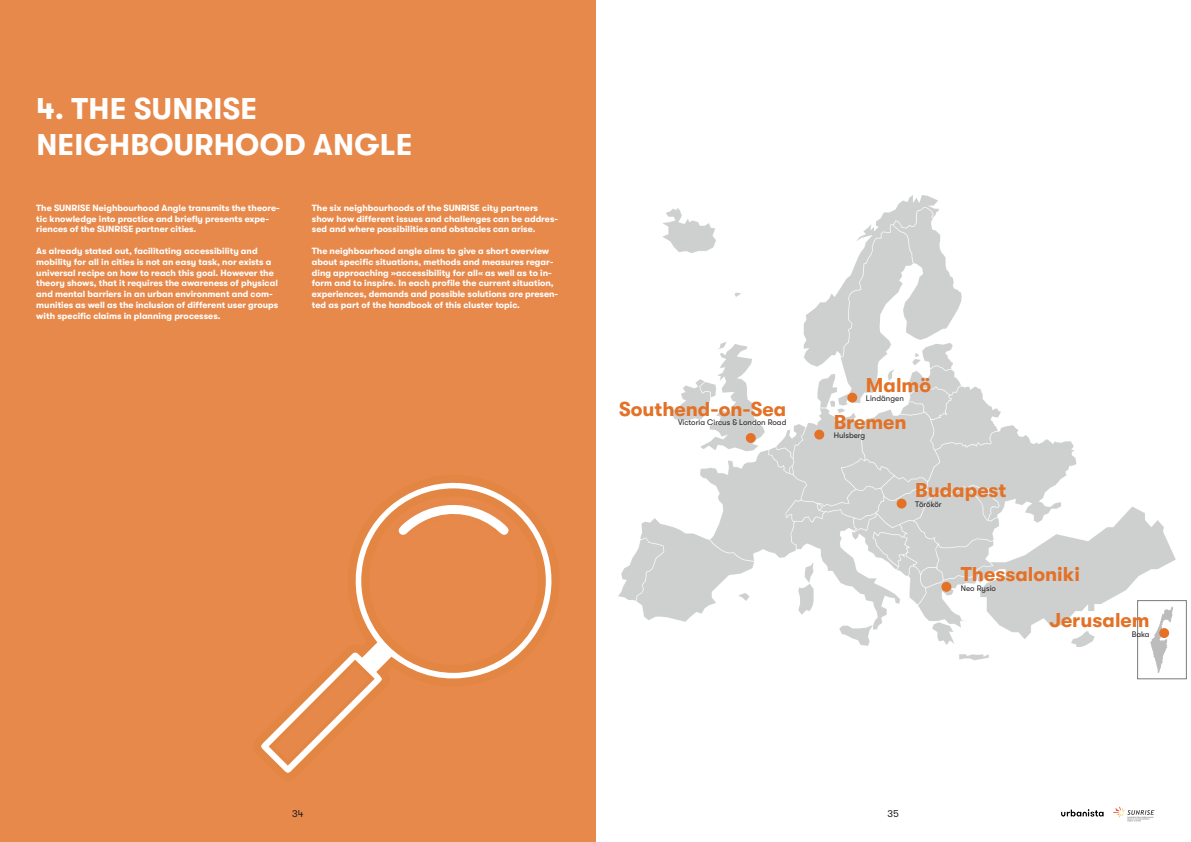
<style>
.page{position:relative;width:1191px;height:842px;background:#fff}
.page>*{position:absolute;margin:0;border:0;box-sizing:border-box;transform-origin:0 0}
.t1{font:700 30px/36px "GT Walsheim";letter-spacing:.01em;color:#fff}
.t2{font:700 20px "GT Walsheim";color:#e37126}
.t3{font:10px "GT Walsheim";color:#231f20}
.t4{font:700 9px/10.8px "GT Walsheim";color:#fff}
.t5{font:8px "GT Walsheim";color:#231f20}
</style>
<div class="page">
<div style="left:0;top:0;width:595px;height:842px;background:#e7894b"></div>
<svg style="left:1113px;top:807px;width:41px;height:14px"></svg>
<img style="left:1061px;top:809px;width:43px;height:8px">
<img style="left:618px;top:195px;width:569px;height:483px">
<div style="left:814px;top:430px;width:10px;height:10px;background:#e37126;border-radius:50%"></div>
<div style="left:941px;top:582px;width:10px;height:10px;background:#e37126;border-radius:50%"></div>
<div style="left:746px;top:433px;width:9px;height:10px;background:#e37126;border-radius:50%"></div>
<div style="left:847px;top:393px;width:10px;height:10px;background:#e37126;border-radius:50%"></div>
<div style="left:896px;top:499px;width:10px;height:9px;background:#e37126;border-radius:50%"></div>
<svg style="left:1150px;top:606px;width:23px;height:67px"></svg>
<div style="left:1159px;top:628px;width:10px;height:10px;background:#e37126;border-radius:50%"></div>
<svg style="left:261px;top:482px;width:291px;height:291px"></svg>
<svg style="left:274px;top:665px;width:95px;height:95px"></svg>
<svg style="left:390px;top:489px;width:128px;height:55px"></svg>
<h1 class="t1" style="left:36px;top:91px;width:378px">4. THE SUNRISE<br>NEIGHBOURHOOD ANGLE</h1>
<p class="t4" style="left:36px;top:202px;width:245px">The SUNRISE Neighbourhood Angle transmits the theore&shy;tic knowledge into practice and briefly presents expe&shy;riences of the SUNRISE partner cities.</p>
<p class="t4" style="left:36px;top:245px;width:243px">As already stated out, facilitating accessibility and mobility for all in cities is not an easy task, nor exists a universal recipe on how to reach this goal. However the theory shows, that it requires the awareness of physical and mental barriers in an urban environment and com&shy;munities as well as the inclusion of different user groups with specific claims in planning processes.</p>
<p class="t4" style="left:312px;top:202px;width:248px">The six neighbourhoods of the SUNRISE city partners show how different issues and challenges can be addres&shy;sed and where possibilities and obstacles can arise.</p>
<p class="t4" style="left:312px;top:245px;width:248px">The neighbourhood angle aims to give a short overview about specific situations, methods and measures regar&shy;ding approaching »accessibility for all« as well as to in&shy;form and to inspire. In each profile the current situation, experiences, demands and possible solutions are presen&shy;ted as part of the handbook of this cluster topic.</p>
<h2 class="t2" style="left:619px;top:397px;width:169px">Southend-on-Sea</h2>
<p class="t5" style="left:678px;top:418px;width:110px">Victoria Circus &amp; London Road</p>
<h2 class="t2" style="left:866px;top:374px;width:67px">Malmö</h2>
<p class="t5" style="left:866px;top:394px;width:39px">Lindängen</p>
<h2 class="t2" style="left:833px;top:411px;width:74px">Bremen</h2>
<p class="t5" style="left:833px;top:431px;width:33px">Hulsberg</p>
<h2 class="t2" style="left:915px;top:479px;width:92px">Budapest</h2>
<p class="t5" style="left:915px;top:499px;width:28px">Törökör</p>
<h2 class="t2" style="left:960px;top:563px;width:121px">Thessaloniki</h2>
<p class="t5" style="left:960px;top:583px;width:37px">Neo Rysio</p>
<h2 class="t2" style="left:1049px;top:609px;width:102px">Jerusalem</h2>
<p class="t5" style="left:1131px;top:630px;width:19px">Baka</p>
<p class="t3" style="left:292px;top:808px;width:13px">34</p>
<p class="t3" style="left:887px;top:808px;width:13px">35</p>
</div>
